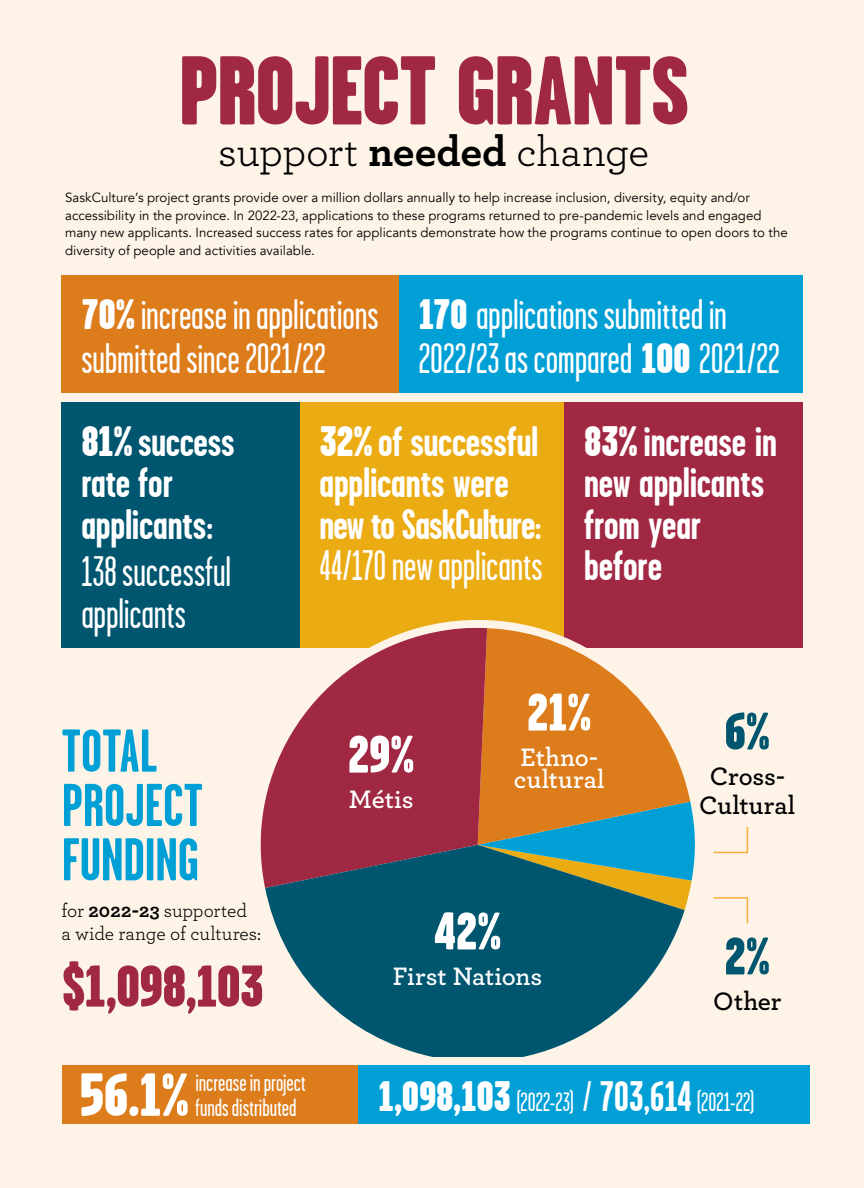
<style>
.page{position:relative;width:864px;height:1188px;background:#fdf4e7}
.page>*{position:absolute;margin:0;border:0;box-sizing:border-box;transform-origin:0 0}
.t1{font:900 97.5px "Garage Gothic";letter-spacing:-.015em;color:#a02843}
.t2{font:900 60.75px "Garage Gothic";color:#fff}
.t3{font:700 60.3px/54.3px "Garage Gothic";letter-spacing:-.005em;color:#00a0d7}
.t4{font:900 58.8px "Garage Gothic";letter-spacing:-.015em;color:#a02843}
.t5{font:900 52.95px "Garage Gothic";color:#fff}
.t6{font:900 52.95px "Garage Gothic";color:#00556f}
.t7{font:43.5px "Archer";letter-spacing:-.005em;color:#000}
.t8{font:42.6px/44.1px "Garage Gothic";color:#fff}
.t9{font:700 42.6px/41.2px "Garage Gothic";letter-spacing:-.005em;color:#fff}
.t10{font:26.4px "Garage Gothic";letter-spacing:.01em;color:#fff}
.t11{font:600 26.4px/22px "Archer";color:#fff}
.t12{font:600 26.4px/29.4px "Archer";letter-spacing:-.005em;color:#000;text-align:center}
.t13{font:25.05px/25px "Garage Gothic";color:#fff}
.t14{font:19.5px/23.4px "Archer";letter-spacing:-.005em;color:#000}
.t15{font:13.2px/17.7px "Avenir";color:#000}
.s1{font-weight:700}
.s2{font-weight:900}
.s3{font-weight:900;font-size:42.6px}
.s4{font-size:42.6px}
.s5{font-weight:700;font-size:42.6px}
</style>
<div class="page">
<div style="left:62px;top:402px;width:238px;height:246px;background:#00556f"></div>
<div style="left:300px;top:402px;width:264px;height:246px;background:#ebab13"></div>
<div style="left:564px;top:402px;width:238px;height:246px;background:#a02843"></div>
<svg style="left:685px;top:802px;width:10px;height:107px"></svg>
<svg style="left:487px;top:628px;width:203px;height:217px;fill:#dd7c1b"></svg>
<svg style="left:260px;top:627px;width:227px;height:260px;fill:#a02843"></svg>
<svg style="left:265px;top:845px;width:420px;height:212px;fill:#00556f"></svg>
<div style="left:62px;top:275px;width:337px;height:118px;background:#dd7c1b"></div>
<div style="left:399px;top:275px;width:403px;height:118px;background:#00a0d7"></div>
<svg style="left:713px;top:827px;width:36px;height:27px"></svg>
<svg style="left:713px;top:897px;width:36px;height:27px"></svg>
<div style="left:62px;top:1065px;width:297px;height:58px;background:#dd7c1b"></div>
<div style="left:359px;top:1065px;width:451px;height:58px;background:#00a0d7"></div>
<h1 class="t1" style="left:178px;top:37px;width:513px">PROJECT GRANTS</h1>
<h3 class="t7" style="left:218px;top:121px;width:433px">support <span class="s1">needed</span> change</h3>
<p class="t15" style="left:65px;top:189px;width:724px">SaskCulture’s project grants provide over a million dollars annually to help increase inclusion, diversity, equity and/or accessibility in the province. In 2022-23, applications to these programs returned to pre-pandemic levels and engaged many new applicants. Increased success rates for applicants demonstrate how the programs continue to open doors to the diversity of people and activities available.</p>
<h3 class="t8" style="left:81px;top:293px;width:299px"><span class="s2">70%</span> increase in applications submitted since 2021/22</h3>
<h3 class="t8" style="left:419px;top:293px;width:362px"><span class="s2">170</span> applications submitted in<br>2022/23 as compared <span class="s2">100</span> 2021/22</h3>
<h3 class="t9" style="left:81px;top:421px;width:155px"><span class="s2">81%</span>success rate for applicants:</h3>
<h3 class="t8" style="left:81px;top:550px;width:151px;line-height:42.6px">138 successful applicants</h3>
<h3 class="t3" style="left:62px;top:724px;width:143px">TOTAL<br>PROJECT<br>FUNDING</h3>
<h3 class="t14" style="left:62px;top:898px;width:201px">for <span class="s1">2022-23</span> supported a wide range of cultures:</h3>
<h3 class="t4" style="left:62px;top:954px;width:204px">$1,098,103</h3>
<h3 class="t9" style="left:320px;top:421px;width:224px"><span class="s2">32%</span>of successful applicants were new to SaskCulture:</h3>
<h3 class="t8" style="left:320px;top:544px;width:225px">44/170 new applicants</h3>
<h3 class="t9" style="left:584px;top:421px;width:194px"><span class="s2">83%</span> increase in new applicants from year before</h3>
<h3 class="t5" style="left:348px;top:725px;width:68px">29%</h3>
<h3 class="t11" style="left:349px;top:787px;width:66px">Métis</h3>
<h3 class="t5" style="left:527px;top:683px;width:66px">21%</h3>
<h3 class="t11" style="left:514px;top:745px;width:92px">Ethno&shy;cultural</h3>
<h3 class="t5" style="left:433px;top:902px;width:70px">42%</h3>
<h3 class="t11" style="left:393px;top:963px;width:151px">First Nations</h3>
<h3 class="t6" style="left:724px;top:702px;width:47px">6%</h3>
<h3 class="t12" style="left:699px;top:760px;width:98px">Cross-<br>Cultural</h3>
<h3 class="t6" style="left:724px;top:927px;width:47px">2%</h3>
<h3 class="t12" style="left:713px;top:985px;width:70px">Other</h3>
<h2 class="t2" style="left:80px;top:1061px;width:111px">56.1%</h2>
<h3 class="t13" style="left:196px;top:1070px;width:112px">increase in project funds distributed</h3>
<h3 class="t10" style="left:378px;top:1088px;width:378px"><span class="s3">1,098,103</span> (2022-23) <span class="s4">/</span> <span class="s5">703,614</span> (2021-22)</h3>
</div>
